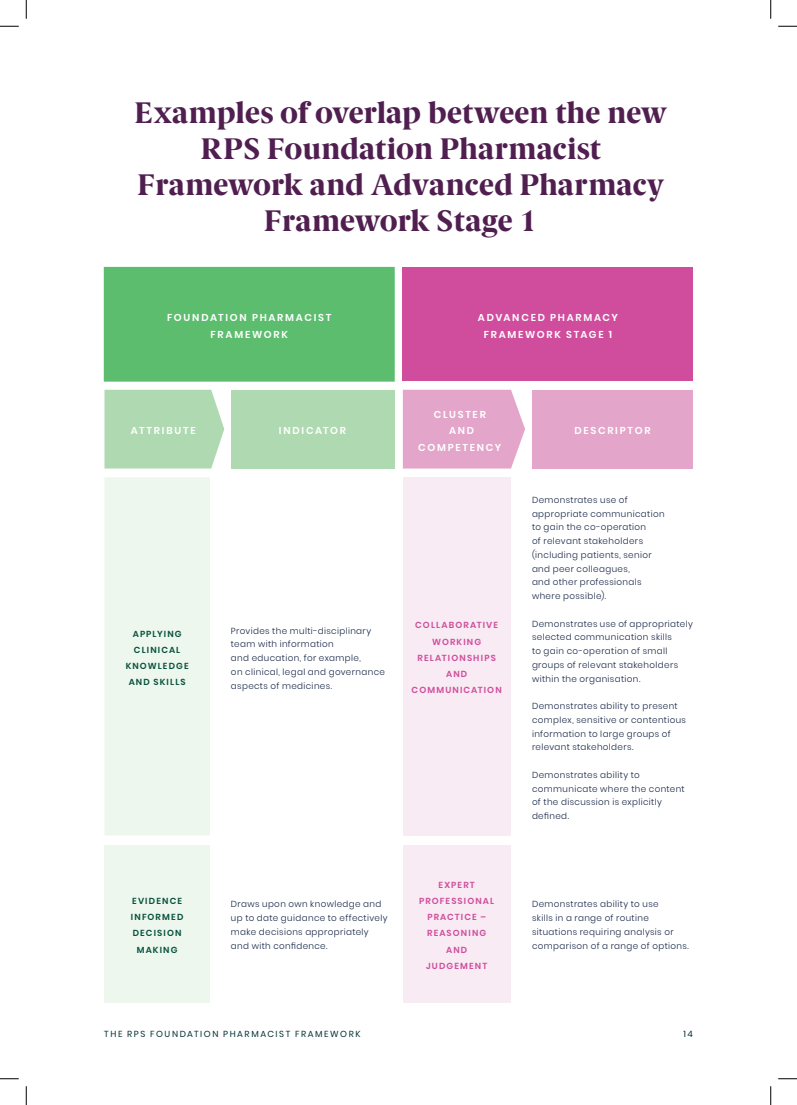
<style>
.page{position:relative;width:797px;height:1105px;background:#fff}
.page>*{position:absolute;margin:0;border:0;box-sizing:border-box;transform-origin:0 0}
.t1{font:800 30px/36px "Berlingske Serif";letter-spacing:.005em;color:#501f50;text-align:center}
.t2{font:600 10px/16.2px "Poppins";letter-spacing:.175em;color:#fff;text-align:center}
.t3{font:300 8.75px/13.8px "Poppins";letter-spacing:.045em;color:#152444}
.t4{font:600 8.75px/16.2px "Poppins";letter-spacing:.13em;color:#cf4d9c;text-align:center}
.t5{font:600 8.75px/16.2px "Poppins";letter-spacing:.13em;color:#07513f;text-align:center}
.t6{font:8.75px "Poppins";letter-spacing:.175em;color:#063338}
</style>
<div class="page">
<div style="left:104px;top:267px;width:290px;height:114px;background:#5dbd6e"></div>
<div style="left:104px;top:267px;width:291px;height:115px;border:1px solid #5dbd6e"></div>
<div style="left:104px;top:390px;width:120px;height:78px;background:#afd9b1"></div>
<div style="left:403px;top:390px;width:122px;height:78px;background:#e3a5ca"></div>
<div style="left:104px;top:477px;width:106px;height:358px;background:#edf7ed"></div>
<div style="left:104px;top:845px;width:106px;height:157px;background:#edf7ed"></div>
<div style="left:403px;top:845px;width:107px;height:157px;background:#f8ebf3"></div>
<div style="left:403px;top:477px;width:107px;height:358px;background:#f8ebf3"></div>
<div style="left:231px;top:390px;width:163px;height:78px;background:#afd9b1"></div>
<div style="left:532px;top:390px;width:161px;height:78px;background:#e3a5ca"></div>
<div style="left:403px;top:267px;width:290px;height:114px;background:#cf4d9c"></div>
<svg style="left:0;top:25px;width:19px;height:2px"></svg>
<svg style="left:778px;top:25px;width:19px;height:2px"></svg>
<svg style="left:0;top:1078px;width:19px;height:1px"></svg>
<svg style="left:778px;top:1078px;width:19px;height:1px"></svg>
<svg style="left:25px;top:0;width:2px;height:19px"></svg>
<svg style="left:25px;top:1086px;width:2px;height:19px"></svg>
<svg style="left:770px;top:0;width:1px;height:19px"></svg>
<svg style="left:770px;top:1086px;width:1px;height:19px"></svg>
<h1 class="t1" style="left:134px;top:95px;width:534px">Examples of overlap between the new<br>RPS Foundation Pharmacist<br>Framework and Advanced Pharmacy<br>Framework Stage 1</h1>
<p class="t2" style="left:167px;top:310px;width:166px">FOUNDATION PHARMACIST<br>FRAMEWORK</p>
<p class="t2" style="left:478px;top:310px;width:141px">ADVANCED PHARMACY<br>FRAMEWORK STAGE 1</p>
<p class="t2" style="left:131px;top:423px;width:66px">ATTRIBUTE</p>
<p class="t5" style="left:126px;top:625px;width:64px">APPLYING<br>CLINICAL<br>KNOWLEDGE<br>AND SKILLS</p>
<p class="t5" style="left:131px;top:893px;width:54px">EVIDENCE<br>INFORMED<br>DECISION<br>MAKING</p>
<p class="t2" style="left:418px;top:407px;width:85px">CLUSTER<br>AND<br>COMPETENCY</p>
<p class="t2" style="left:279px;top:423px;width:69px">INDICATOR</p>
<p class="t2" style="left:574px;top:423px;width:78px">DESCRIPTOR</p>
<p class="t3" style="left:231px;top:624px;width:155px">Provides the multi-disciplinary team with information<br>and education, for example,<br>on clinical, legal and governance aspects of medicines.</p>
<p class="t4" style="left:411px;top:617px;width:92px">COLLABORATIVE<br>WORKING<br>RELATIONSHIPS<br>AND<br>COMMUNICATION</p>
<p class="t3" style="left:532px;top:493px;width:134px">Demonstrates use of appropriate communication to gain the co-operation<br>of relevant stakeholders (including patients, senior and peer colleagues,<br>and other professionals where possible).</p>
<p class="t3" style="left:532px;top:617px;width:162px">Demonstrates use of appropriately selected communication skills<br>to gain co-operation of small groups of relevant stakeholders within the organisation.</p>
<p class="t3" style="left:532px;top:699px;width:155px">Demonstrates ability to present complex, sensitive or contentious information to large groups of relevant stakeholders.</p>
<p class="t3" style="left:532px;top:768px;width:154px">Demonstrates ability to communicate where the content of the discussion is explicitly defined.</p>
<p class="t4" style="left:419px;top:876px;width:77px">EXPERT<br>PROFESSIONAL<br>PRACTICE –<br>REASONING<br>AND<br>JUDGEMENT</p>
<p class="t3" style="left:231px;top:897px;width:158px">Draws upon own knowledge and up to date guidance to effectively make decisions appropriately and with confidence.</p>
<p class="t3" style="left:532px;top:897px;width:158px">Demonstrates ability to use<br>skills in a range of routine situations requiring analysis or comparison of a range of options.</p>
<p class="t6" style="left:104px;top:1029px;width:258px">THE RPS FOUNDATION PHARMACIST FRAMEWORK</p>
<p class="t6" style="left:683px;top:1029px;width:11px">14</p>
</div>
